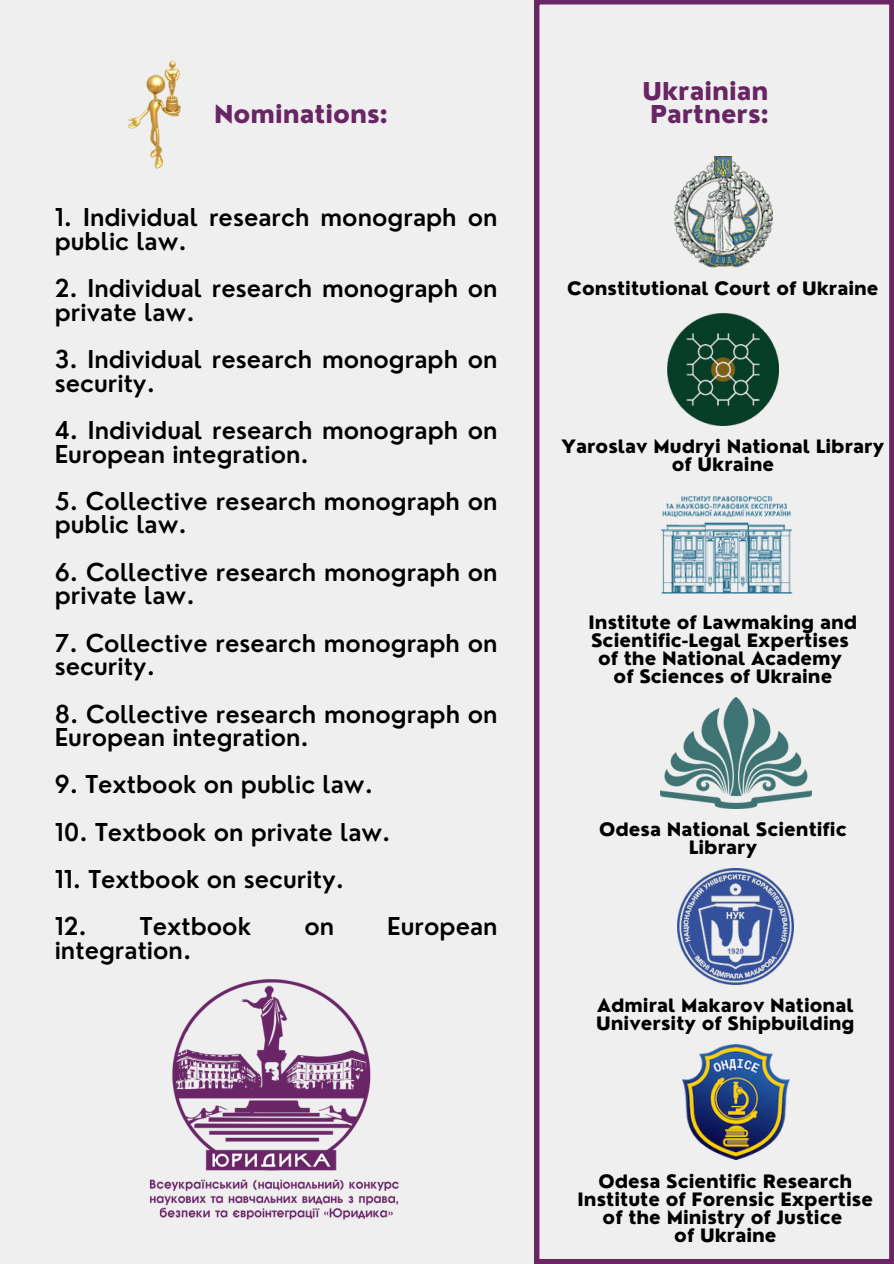
<style>
.page{position:relative;width:894px;height:1264px;background:#fff}
.page>*{position:absolute;margin:0;border:0;box-sizing:border-box;transform-origin:0 0}
.t1{font:600 24px/23.7px "Nourd";color:#000}
.t2{font:800 24px/23.7px "Nourd";color:#692665;text-align:center}
.t3{font:800 18px/18px "Nourd";color:#000;text-align:center}
</style>
<div class="page">
<div style="left:0;top:0;width:893px;height:1263px;background:#efefef"></div>
<svg style="left:535px;top:0;width:358px;height:1263px"></svg>
<img style="left:674px;top:156px;width:97px;height:111px">
<img style="left:667px;top:314px;width:111px;height:111px">
<img style="left:660px;top:697px;width:151px;height:111px">
<img style="left:677px;top:868px;width:116px;height:116px">
<img style="left:682px;top:1044px;width:107px;height:115px">
<img style="left:656px;top:489px;width:138px;height:112px">
<img style="left:127px;top:60px;width:55px;height:109px">
<img style="left:149px;top:979px;width:250px;height:241px">
<p class="t2" style="left:214px;top:102px;width:175px">Nominations:</p>
<h1 class="t1" style="left:55px;top:205px;width:444px">1. Individual research monograph on public law.</h1>
<h1 class="t1" style="left:55px;top:276px;width:444px">2. Individual research monograph on private law.</h1>
<h1 class="t1" style="left:55px;top:347px;width:444px">3. Individual research monograph on security.</h1>
<p class="t1" style="left:55px;top:418px;width:444px">4. Individual research monograph on<br>European integration.</p>
<h1 class="t1" style="left:55px;top:489px;width:444px">5. Collective research monograph on public law.</h1>
<p class="t1" style="left:55px;top:560px;width:444px">6. Collective research monograph on private law.</p>
<p class="t1" style="left:55px;top:630px;width:444px">7. Collective research monograph on security.</p>
<p class="t1" style="left:55px;top:701px;width:444px">8. Collective research monograph on<br>European integration.</p>
<p class="t1" style="left:55px;top:772px;width:320px">9. Textbook on public law.</p>
<p class="t1" style="left:55px;top:819px;width:337px">10. Textbook on private law.</p>
<p class="t1" style="left:55px;top:867px;width:291px">11. Textbook on security.</p>
<p class="t1" style="left:55px;top:914px;width:198px">12. Textbook</p>
<p class="t1" style="left:304px;top:914px;width:31px">on</p>
<p class="t1" style="left:387px;top:914px;width:112px">European</p>
<p class="t1" style="left:55px;top:938px;width:138px">integration.</p>
<h1 class="t2" style="left:642px;top:79px;width:128px">Ukrainian<br>Partners:</h1>
<h1 class="t3" style="left:567px;top:279px;width:313px">Constitutional Court of Ukraine</h1>
<h1 class="t3" style="left:561px;top:437px;width:324px">Yaroslav Mudryi National Library of Ukraine</h1>
<h1 class="t3" style="left:588px;top:613px;width:270px;text-align:left">Institute of Lawmaking and<br>Scientific-Legal Expertises</h1>
<h1 class="t3" style="left:598px;top:649px;width:245px">of the National Academy</h1>
<h1 class="t3" style="left:613px;top:667px;width:220px">of Sciences of Ukraine</h1>
<h1 class="t3" style="left:599px;top:820px;width:249px">Odesa National Scientific<br>Library</h1>
<h1 class="t3" style="left:596px;top:996px;width:260px;text-align:left">Admiral Makarov National<br>University of Shipbuilding</h1>
<h1 class="t3" style="left:577px;top:1171px;width:297px">Odesa Scientific Research<br>Institute of Forensic Expertise of the Ministry of Justice</h1>
<h1 class="t3" style="left:674px;top:1225px;width:104px">of Ukraine</h1>
</div>
